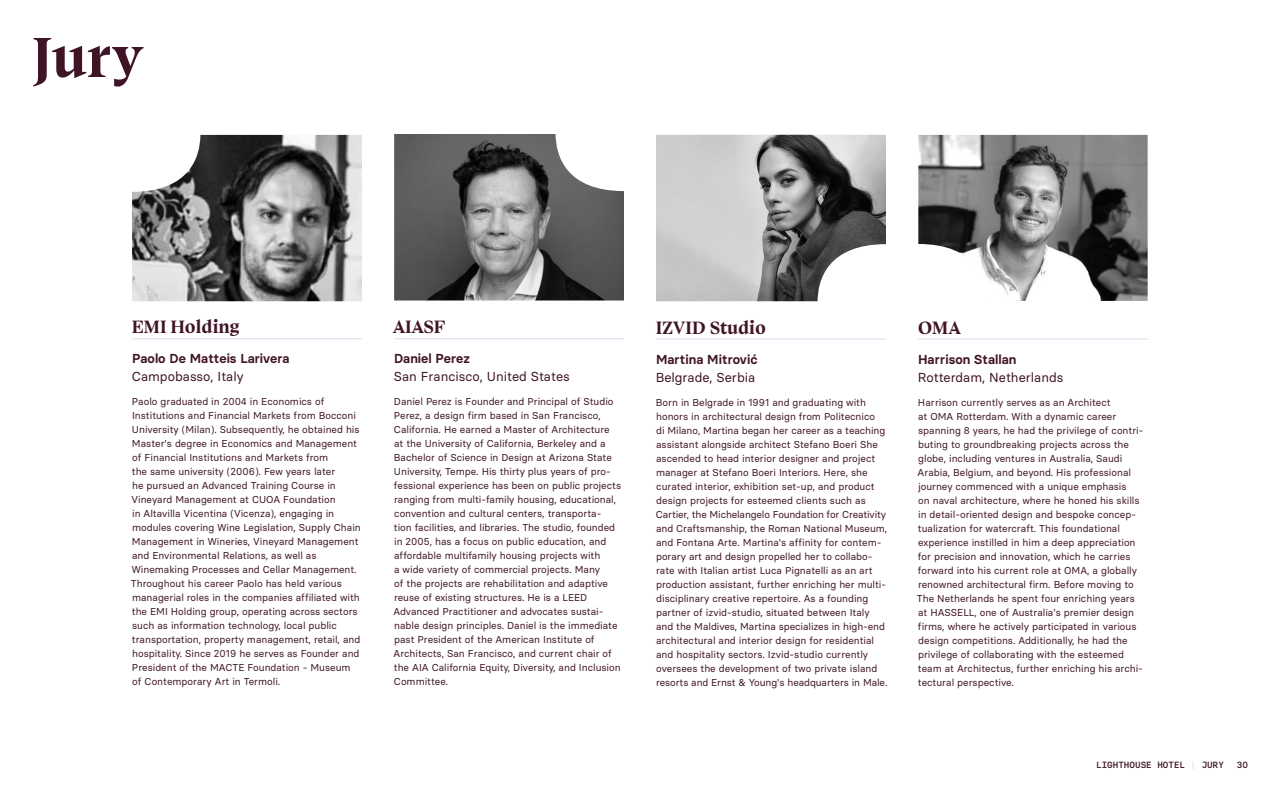
<style>
.page{position:relative;width:1280px;height:800px;background:#fff}
.page>*{position:absolute;margin:0;border:0;box-sizing:border-box;transform-origin:0 0}
.t1{font:700 60px "Boogy Brut";color:#3f1427}
.t2{font:700 19px "Boogy Brut";color:#3f1427}
.t3{font:13px "Basier Square";color:#3f1427}
.t4{font:600 13px "Basier Square";letter-spacing:.005em;color:#3f1427}
.t5{font:10px/14px "Basier Square";color:#3f1427}
.t6{font:500 9px "Basier Square Mono";color:#3f1427}
.s1{color:#d9ddf1}
</style>
<div class="page">
<hr style="left:132px;top:338px;width:230px;height:1px;background:#d9ddf1">
<hr style="left:394px;top:338px;width:230px;height:1px;background:#d9ddf1">
<hr style="left:656px;top:339px;width:230px;height:1px;background:#d9ddf1">
<hr style="left:918px;top:339px;width:230px;height:1px;background:#d9ddf1">
<img style="left:656px;top:135px;width:230px;height:166px">
<img style="left:394px;top:134px;width:230px;height:167px">
<img style="left:918px;top:135px;width:230px;height:166px">
<img style="left:132px;top:135px;width:230px;height:166px">
<h1 class="t1" style="left:32px;top:21px;width:113px">Jury</h1>
<h2 class="t2" style="left:132px;top:316px;width:109px">EMI Holding</h2>
<h3 class="t4" style="left:132px;top:351px;width:159px">Paolo De Matteis Larivera</h3>
<h3 class="t3" style="left:132px;top:369px;width:113px">Campobasso, Italy</h3>
<p class="t5" style="left:131px;top:395px;width:231px">Paolo graduated in 2004 in Economics of Institutions and Financial Markets from Bocconi University (Milan). Subsequently, he obtained his Master's degree in Economics and Management of Financial Institutions and Markets from<br>the same university (2006). Few years later<br>he pursued an Advanced Training Course in Vineyard Management at CUOA Foundation<br>in Altavilla Vicentina (Vicenza), engaging in modules covering Wine Legislation, Supply Chain Management in Wineries, Vineyard Management and Environmental Relations, as well as Winemaking Processes and Cellar Management.<br>Throughout his career Paolo has held various managerial roles in the companies affiliated with the EMI Holding group, operating across sectors such as information technology, local public transportation, property management, retail, and hospitality. Since 2019 he serves as Founder and President of the MACTE Foundation - Museum of Contemporary Art in Termoli.</p>
<h2 class="t2" style="left:393px;top:316px;width:54px">AIASF</h2>
<h3 class="t4" style="left:394px;top:351px;width:77px">Daniel Perez</h3>
<h3 class="t3" style="left:394px;top:369px;width:178px">San Francisco, United States</h3>
<p class="t5" style="left:394px;top:395px;width:229px">Daniel Perez is Founder and Principal of Studio Perez, a design firm based in San Francisco, California. He earned a Master of Architecture<br>at the University of California, Berkeley and a Bachelor of Science in Design at Arizona State University, Tempe. His thirty plus years of pro&shy;fessional experience has been on public projects ranging from multi-family housing, educational, convention and cultural centers, transporta-<br>tion facilities, and libraries. The studio, founded in 2005, has a focus on public education, and affordable multifamily housing projects with<br>a wide variety of commercial projects. Many<br>of the projects are rehabilitation and adaptive reuse of existing structures. He is a LEED Advanced Practitioner and advocates sustai&shy;nable design principles. Daniel is the immediate past President of the American Institute of Architects, San Francisco, and current chair of the AIA California Equity, Diversity, and Inclusion Committee.</p>
<h2 class="t2" style="left:656px;top:316px;width:112px">IZVID Studio</h2>
<h3 class="t4" style="left:656px;top:351px;width:103px">Martina Mitrović</h3>
<h3 class="t3" style="left:656px;top:369px;width:101px">Belgrade, Serbia</h3>
<p class="t5" style="left:656px;top:395px;width:233px">Born in Belgrade in 1991 and graduating with honors in architectural design from Politecnico<br>di Milano, Martina began her career as a teaching assistant alongside architect Stefano Boeri She ascended to head interior designer and project manager at Stefano Boeri Interiors. Here, she curated interior, exhibition set-up, and product design projects for esteemed clients such as Cartier, the Michelangelo Foundation for Creativity and Craftsmanship, the Roman National Museum, and Fontana Arte. Martina's affinity for contem&shy;porary art and design propelled her to collabo&shy;rate with Italian artist Luca Pignatelli as an art production assistant, further enriching her multi&shy;disciplinary creative repertoire. As a founding partner of izvid-studio, situated between Italy and the Maldives, Martina specializes in high-end architectural and interior design for residential and hospitality sectors. Izvid-studio currently oversees the development of two private island resorts and Ernst &amp; Young's headquarters in Male.</p>
<h2 class="t2" style="left:918px;top:316px;width:45px">OMA</h2>
<h3 class="t4" style="left:918px;top:351px;width:100px">Harrison Stallan</h3>
<h3 class="t3" style="left:918px;top:369px;width:147px">Rotterdam, Netherlands</h3>
<p class="t5" style="left:917px;top:395px;width:228px">Harrison currently serves as an Architect<br>at OMA Rotterdam. With a dynamic career spanning 8 years, he had the privilege of contri&shy;buting to groundbreaking projects across the globe, including ventures in Australia, Saudi Arabia, Belgium, and beyond. His professional journey commenced with a unique emphasis<br>on naval architecture, where he honed his skills in detail-oriented design and bespoke concep&shy;tualization for watercraft. This foundational experience instilled in him a deep appreciation for precision and innovation, which he carries forward into his current role at OMA, a globally renowned architectural firm. Before moving to The Netherlands he spent four enriching years at HASSELL, one of Australia's premier design firms, where he actively participated in various design competitions. Additionally, he had the privilege of collaborating with the esteemed team at Architectus, further enriching his archi&shy;tectural perspective.</p>
<p class="t6" style="left:1096px;top:759px;width:129px">LIGHTHOUSE HOTEL <span class="s1">|</span> JURY</p>
<p class="t6" style="left:1237px;top:759px;width:13px">30</p>
</div>
